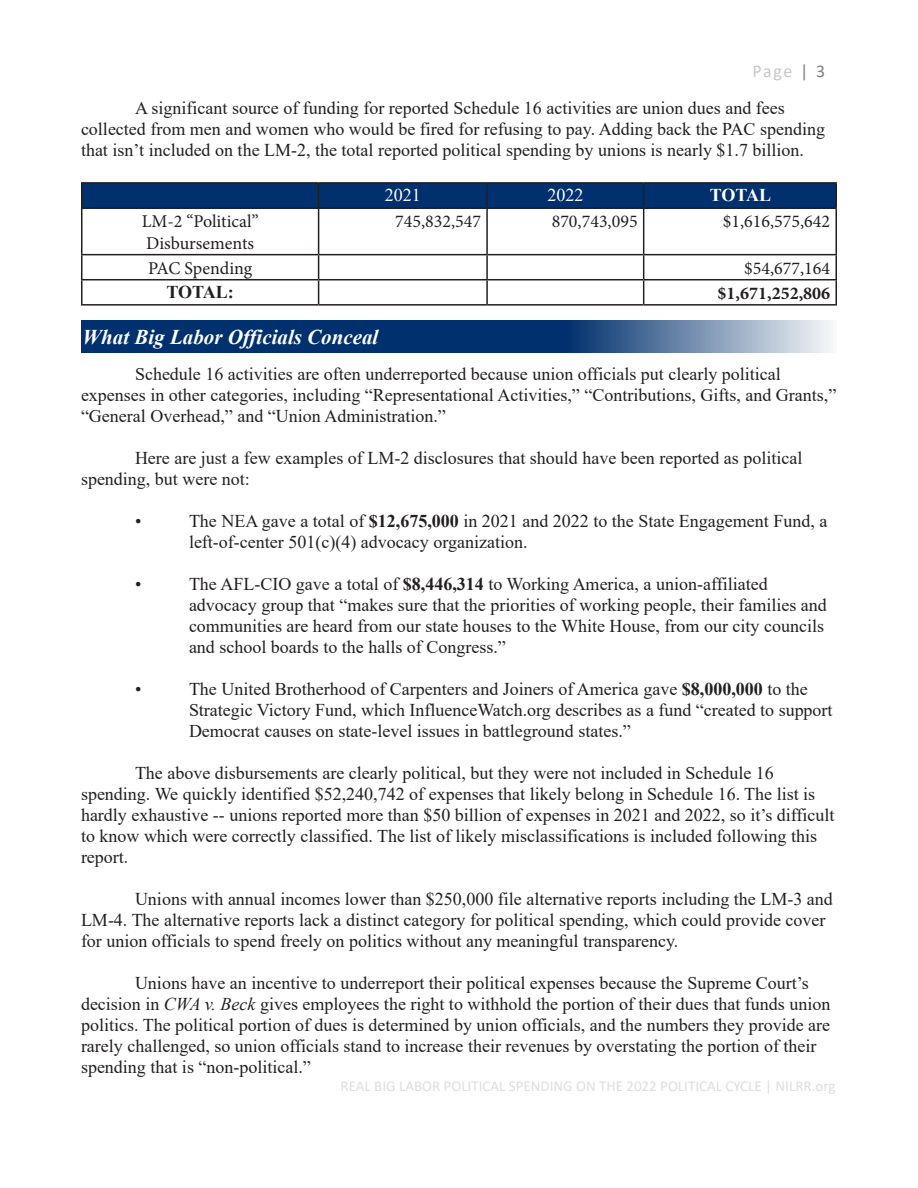
<style>
.page{position:relative;width:918px;height:1188px;background:#fff}
.page>*{position:absolute;margin:0;border:0;box-sizing:border-box;transform-origin:0 0}
.t1{font:italic 700 21px "Times New Roman";color:#fff}
.t2{font:18px/21px "Times New Roman";color:#231f20}
.t3{font:18px "Minion Pro";color:#231f20}
.t4{font:700 18px "Minion Pro";color:#231f20}
.t5{font:18px "Times New Roman";color:#fff}
.t6{font:700 18px "Times New Roman";letter-spacing:-.01em;color:#231f20}
.t7{font:18px "Calibri";color:#c7c8ca}
.t8{font:700 18px "Times New Roman";letter-spacing:-.01em;color:#fff}
.t9{font:15px "Calibri";color:#dcdddf}
.s1{color:#808285}
.s2{font-weight:700}
.s3{font-style:italic}
</style>
<div class="page">
<div style="left:81px;top:183px;width:755px;height:25px;background:#00306d"></div>
<hr style="left:81px;top:182px;width:238px;height:2px;background:#231f20">
<svg style="left:81px;top:184px;width:1px;height:23px"></svg>
<hr style="left:319px;top:182px;width:168px;height:2px;background:#231f20">
<svg style="left:318px;top:184px;width:1px;height:23px"></svg>
<hr style="left:487px;top:182px;width:157px;height:2px;background:#231f20">
<hr style="left:486px;top:184px;width:2px;height:23px;background:#231f20">
<hr style="left:644px;top:182px;width:193px;height:2px;background:#231f20">
<svg style="left:643px;top:184px;width:1px;height:23px"></svg>
<svg style="left:836px;top:184px;width:1px;height:23px"></svg>
<hr style="left:81px;top:207px;width:238px;height:2px;background:#231f20">
<hr style="left:81px;top:209px;width:1px;height:45px;background:#231f20">
<hr style="left:319px;top:207px;width:168px;height:2px;background:#231f20">
<hr style="left:318px;top:209px;width:1px;height:45px;background:#231f20">
<hr style="left:487px;top:207px;width:157px;height:2px;background:#231f20">
<hr style="left:486px;top:209px;width:2px;height:45px;background:#231f20">
<hr style="left:644px;top:207px;width:193px;height:2px;background:#231f20">
<hr style="left:643px;top:209px;width:1px;height:45px;background:#231f20">
<hr style="left:836px;top:209px;width:1px;height:45px;background:#231f20">
<hr style="left:81px;top:254px;width:238px;height:1px;background:#231f20">
<hr style="left:319px;top:254px;width:168px;height:1px;background:#231f20">
<hr style="left:487px;top:254px;width:157px;height:1px;background:#231f20">
<hr style="left:486px;top:255px;width:2px;height:24px;background:#231f20">
<hr style="left:644px;top:254px;width:193px;height:1px;background:#231f20">
<hr style="left:81px;top:279px;width:238px;height:1px;background:#231f20">
<svg style="left:81px;top:255px;width:1px;height:49px"></svg>
<hr style="left:319px;top:279px;width:168px;height:1px;background:#231f20">
<svg style="left:318px;top:255px;width:1px;height:49px"></svg>
<hr style="left:487px;top:279px;width:157px;height:1px;background:#231f20">
<hr style="left:486px;top:280px;width:2px;height:24px;background:#231f20">
<hr style="left:644px;top:279px;width:193px;height:1px;background:#231f20">
<svg style="left:643px;top:255px;width:1px;height:49px"></svg>
<svg style="left:836px;top:255px;width:1px;height:49px"></svg>
<hr style="left:81px;top:304px;width:238px;height:2px;background:#231f20">
<hr style="left:319px;top:304px;width:168px;height:2px;background:#231f20">
<hr style="left:487px;top:304px;width:157px;height:2px;background:#231f20">
<hr style="left:644px;top:304px;width:193px;height:2px;background:#231f20">
<svg style="left:81px;top:321px;width:752px;height:32px;background:#2b5385"></svg>
<p class="t7" style="left:752px;top:58px;width:74px">Page <span class="s1">| 3</span></p>
<p class="t2" style="left:81px;top:97px;width:746px;text-indent:54px">A significant source of funding for reported Schedule 16 activities are union dues and fees collected from men and women who would be fired for refusing to pay. Adding back the PAC spending that isn’t included on the LM-2, the total reported political spending by unions is nearly $1.7 billion.</p>
<p class="t3" style="left:142px;top:209px;width:118px">LM-2 “Political”</p>
<p class="t3" style="left:146px;top:231px;width:109px">Disbursements</p>
<p class="t5" style="left:385px;top:183px;width:37px">2021</p>
<p class="t5" style="left:547px;top:183px;width:37px">2022</p>
<p class="t8" style="left:710px;top:182px;width:63px">TOTAL</p>
<p class="t3" style="left:395px;top:209px;width:87px">745,832,547</p>
<p class="t3" style="left:552px;top:209px;width:87px">870,743,095</p>
<p class="t3" style="left:723px;top:209px;width:109px">$1,616,575,642</p>
<p class="t3" style="left:148px;top:256px;width:106px">PAC Spending</p>
<p class="t3" style="left:744px;top:256px;width:87px">$54,677,164</p>
<p class="t6" style="left:166px;top:279px;width:69px">TOTAL:</p>
<p class="t4" style="left:718px;top:280px;width:114px">$1,671,252,806</p>
<p class="t1" style="left:83px;top:322px;width:297px">What Big Labor Officials Conceal</p>
<p class="t2" style="left:81px;top:363px;width:757px;text-indent:54px">Schedule 16 activities are often underreported because union officials put clearly political expenses in other categories, including “Representational Activities,” “Contributions, Gifts, and Grants,” “General Overhead,” and “Union Administration.”</p>
<p class="t2" style="left:81px;top:447px;width:723px;text-indent:54px">Here are just a few examples of LM-2 disclosures that should have been reported as political spending, but were not:</p>
<p class="t2" style="left:135px;top:510px;width:8px">•</p>
<p class="t2" style="left:189px;top:510px;width:640px">The NEA gave a total of <span class="s2">$12,675,000</span> in 2021 and 2022 to the State Engagement Fund, a left-of-center 501(c)(4) advocacy organization.</p>
<p class="t2" style="left:135px;top:573px;width:8px">•</p>
<p class="t2" style="left:189px;top:573px;width:639px">The AFL-CIO gave a total of <span class="s2">$8,446,314</span> to Working America, a union-affiliated advocacy group that “makes sure that the priorities of working people, their families and communities are heard from our state houses to the White House, from our city councils and school boards to the halls of Congress.”</p>
<p class="t2" style="left:135px;top:678px;width:8px">•</p>
<p class="t2" style="left:189px;top:678px;width:645px">The United Brotherhood of Carpenters and Joiners of America gave <span class="s2">$8,000,000</span> to the<br>Strategic Victory Fund, which InfluenceWatch.org describes as a fund “created to support<br>Democrat causes on state-level issues in battleground states.”</p>
<p class="t2" style="left:81px;top:762px;width:755px;text-indent:54px">The above disbursements are clearly political, but they were not included in Schedule 16 spending. We quickly identified $52,240,742 of expenses that likely belong in Schedule 16. The list is hardly exhaustive -- unions reported more than $50 billion of expenses in 2021 and 2022, so it’s difficult to know which were correctly classified. The list of likely misclassifications is included following this report.</p>
<p class="t2" style="left:81px;top:888px;width:753px;text-indent:54px">Unions with annual incomes lower than $250,000 file alternative reports including the LM-3 and<br>LM-4. The alternative reports lack a distinct category for political spending, which could provide cover for union officials to spend freely on politics without any meaningful transparency.</p>
<p class="t2" style="left:81px;top:972px;width:751px;text-indent:54px">Unions have an incentive to underreport their political expenses because the Supreme Court’s decision in <span class="s3">CWA v. Beck</span> gives employees the right to withhold the portion of their dues that funds union politics. The political portion of dues is determined by union officials, and the numbers they provide are rarely challenged, so union officials stand to increase their revenues by overstating the portion of their spending that is “non-political.”</p>
<p class="t9" style="left:341px;top:1076px;width:496px">REAL BIG LABOR POLITICAL SPENDING ON THE 2022 POLITICAL CYCLE | NILRR.org</p>
</div>
